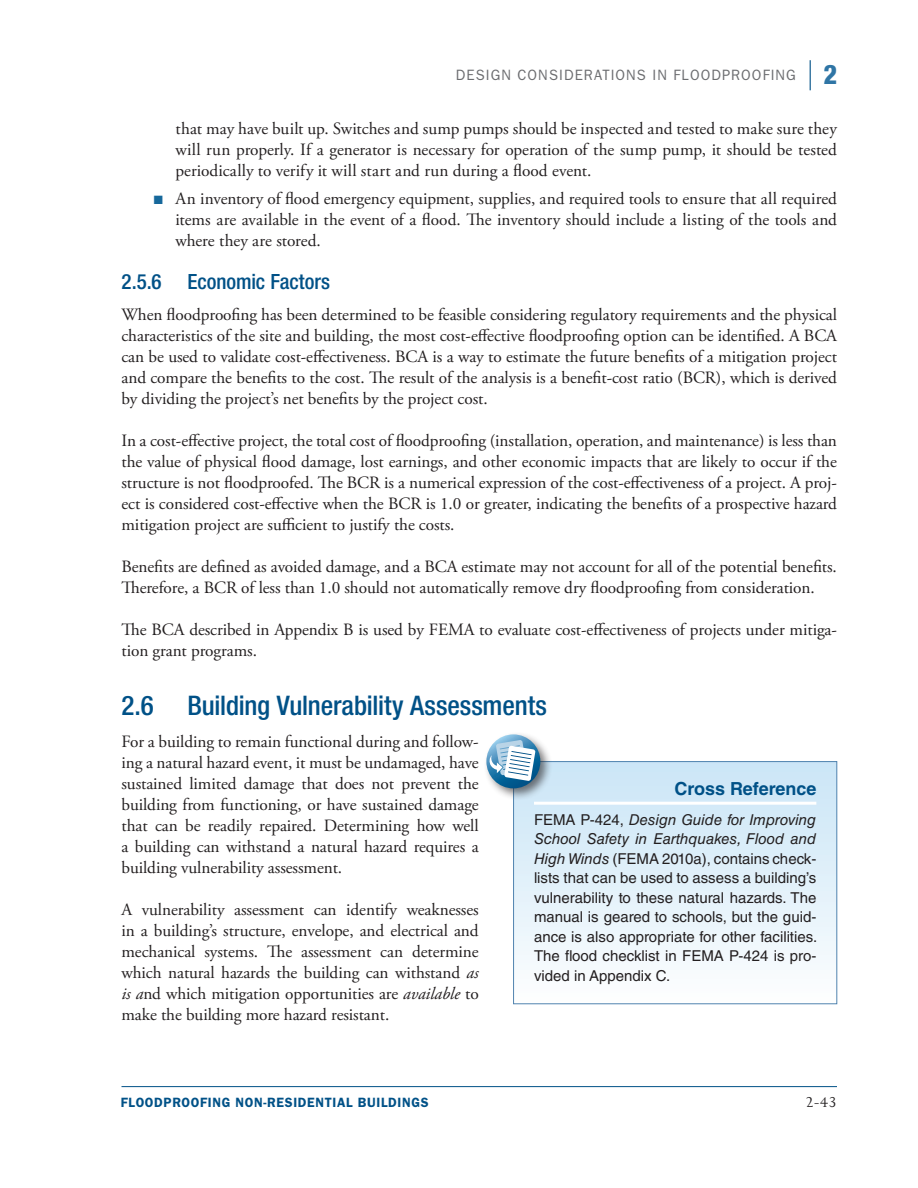
<style>
.page{position:relative;width:918px;height:1188px;background:#fff}
.page>*{position:absolute;margin:0;border:0;box-sizing:border-box;transform-origin:0 0}
.Head_1{font:500 condensed 27px "Helvetica Neue LT Std";letter-spacing:-.005em;color:#005187}
.Head_2{font:500 condensed 21px "Helvetica Neue LT Std";letter-spacing:-.005em;color:#005187}
.box_heading_rule{font:700 18px "Helvetica LT Std";color:#005187}
.main_body{font:17.25px/21px "Adobe Garamond Pro";letter-spacing:-.005em;color:#231f20;text-align:justify}
.t1{font:16.5px "Joanna MT Std";color:#231f20}
.box_text{font:15px/19.5px "Helvetica LT Std";color:#231f20;text-align:justify}
.t2{font:15px "ITC Franklin Gothic Std";letter-spacing:.075em;color:#6c6d70}
.t3{font:600 13.5px "ITC Franklin Gothic Std";letter-spacing:.05em;color:#005187}
.s1{font-family:"Helvetica Neue LT Std";font-weight:800;font-stretch:condensed;font-size:27px;color:#2f75a5}
.s2{color:#16689b}
.s3{font-style:italic}
</style>
<div class="page">
<hr style="left:122px;top:1086px;width:715px;height:1px;background:#005187">
<hr style="left:810px;top:60px;width:1px;height:30px;background:#005187">
<div style="left:514px;top:762px;width:323px;height:242px;background:linear-gradient(to bottom,#c9e5f6,#fcfefe)"></div>
<hr style="left:534px;top:802px;width:282px;height:3px;background:#fff">
<div style="left:513px;top:761px;width:324px;height:243px;border:1px solid #5083af"></div>
<div style="left:483px;top:731px;width:70px;height:70px;background:#231f20;opacity:.6"></div>
<svg style="left:486px;top:734px;width:54px;height:54px"></svg>
<svg style="left:489px;top:740px;width:46px;height:41px"></svg>
<p class="t2" style="left:456px;top:66px;width:383px">DESIGN CONSIDERATIONS IN FLOODPROOFING <span class="s1">2</span></p>
<p class="main_body" style="left:176px;top:119px;width:663px">that may have built up. Switches and sump pumps should be inspected and tested to make sure they will run properly. If a generator is necessary for operation of the sump pump, it should be tested periodically to verify it will start and run during a flood event.</p>
<p class="main_body" style="left:176px;top:188px;width:663px;text-indent:-22px"><span class="s2">■</span> An inventory of flood emergency equipment, supplies, and required tools to ensure that all required items are available in the event of a flood. The inventory should include a listing of the tools and where they are stored.</p>
<p class="Head_2" style="left:122px;top:269px;width:210px">2.5.6 Economic Factors</p>
<p class="main_body" style="left:122px;top:305px;width:717px">When floodproofing has been determined to be feasible considering regulatory requirements and the physical characteristics of the site and building, the most cost-effective floodproofing option can be identified. A BCA can be used to validate cost-effectiveness. BCA is a way to estimate the future benefits of a mitigation project and compare the benefits to the cost. The result of the analysis is a benefit-cost ratio (BCR), which is derived by dividing the project’s net benefits by the project cost.</p>
<p class="main_body" style="left:122px;top:431px;width:717px">In a cost-effective project, the total cost of floodproofing (installation, operation, and maintenance) is less than the value of physical flood damage, lost earnings, and other economic impacts that are likely to occur if the structure is not floodproofed. The BCR is a numerical expression of the cost-effectiveness of a project. A proj&shy;ect is considered cost-effective when the BCR is 1.0 or greater, indicating the benefits of a prospective hazard mitigation project are sufficient to justify the costs.</p>
<p class="main_body" style="left:122px;top:557px;width:717px">Benefits are defined as avoided damage, and a BCA estimate may not account for all of the potential benefits.<br>Therefore, a BCR of less than 1.0 should not automatically remove dry floodproofing from consideration.</p>
<p class="main_body" style="left:122px;top:620px;width:717px">The BCA described in Appendix B is used by FEMA to evaluate cost-effectiveness of projects under mitiga&shy;tion grant programs.</p>
<p class="Head_1" style="left:122px;top:690px;width:427px">2.6 Building Vulnerability Assessments</p>
<p class="main_body" style="left:122px;top:731px;width:359px">For a building to remain functional during and follow&shy;ing a natural hazard event, it must be undamaged, have sustained limited damage that does not prevent the building from functioning, or have sustained damage that can be readily repaired. Determining how well a building can withstand a natural hazard requires a building vulnerability assessment.</p>
<p class="main_body" style="left:122px;top:899px;width:359px">A vulnerability assessment can identify weaknesses in a building’s structure, envelope, and electrical and mechanical systems. The assessment can determine which natural hazards the building can withstand <span class="s3">as is a</span>nd which mitigation opportunities are <span class="s3">available</span> to make the building more hazard resistant.</p>
<p class="box_heading_rule" style="left:675px;top:778px;width:143px">Cross Reference</p>
<p class="box_text" style="left:534px;top:810px;width:285px">FEMA P-424, <span class="s3">Design Guide for Improving School Safety in Earthquakes, Flood and High Winds</span> (FEMA 2010a), contains check&shy;lists that can be used to assess a building’s vulnerability to these natural hazards. The manual is geared to schools, but the guid&shy;ance is also appropriate for other facilities.<br>The flood checklist in FEMA P-424 is pro&shy;vided in Appendix C.</p>
<p class="t3" style="left:121px;top:1095px;width:309px">FLOODPROOFING NON-RESIDENTIAL BUILDINGS</p>
<p class="t1" style="left:805px;top:1093px;width:33px">2-43</p>
</div>
